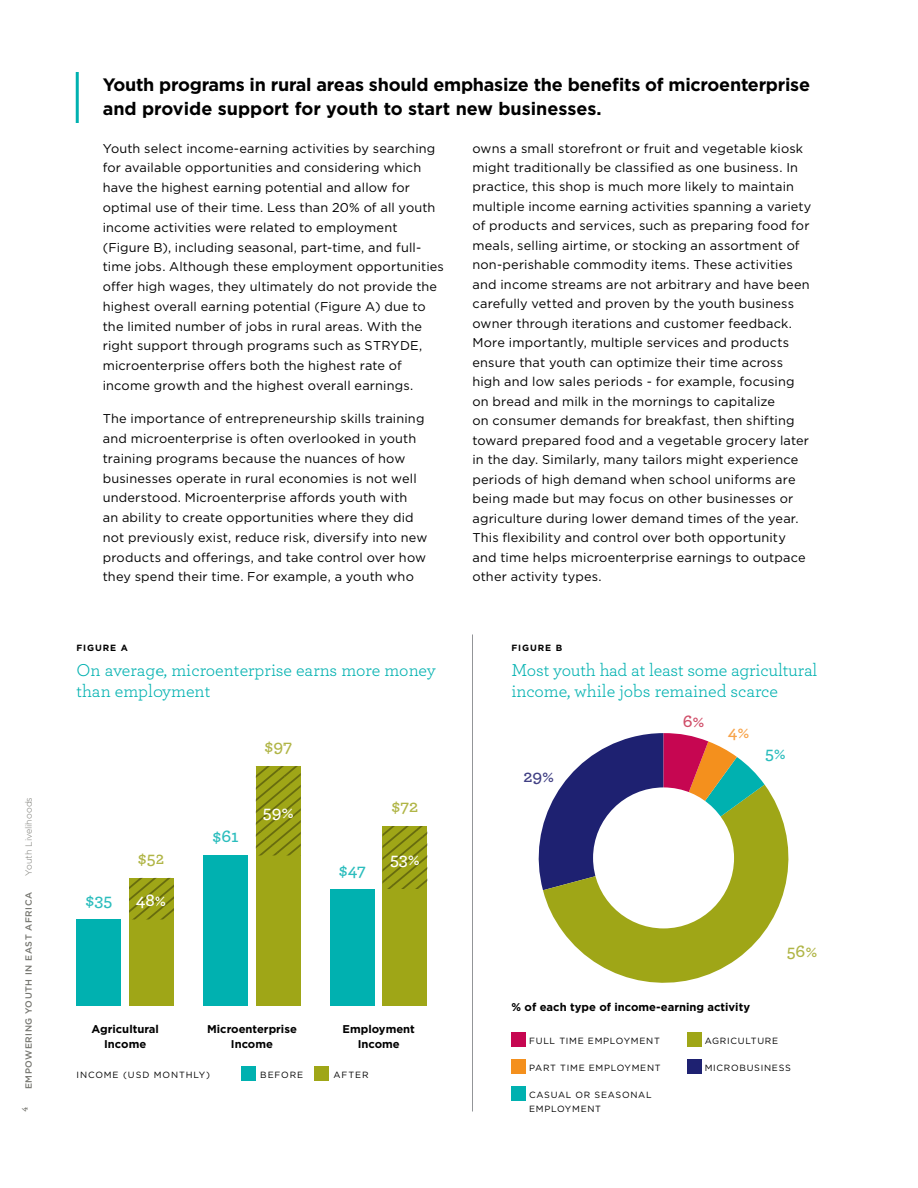
<style>
.page{position:relative;width:918px;height:1188px;background:#fff}
.page>*{position:absolute;margin:0;border:0;box-sizing:border-box;transform-origin:0 0}
.t1{font:18px/21px "Archer";letter-spacing:-.01em;color:#00b1b0}
.t2{font:700 18px/24px "Gotham";letter-spacing:-.015em;color:#000}
.t3{font:600 18px "Archer";letter-spacing:-.01em;color:#b0b546}
.t4{font:600 18px "Archer";color:#2bbdbd}
.t5{font:600 18px "Archer";color:#fff}
.t6{font:600 18px "Archer";color:#414084}
.t7{font:600 18px "Archer";color:#d04e69}
.t8{font:600 18px "Archer";color:#f7a349}
.t9{font:12.75px/19.5px "Gotham";letter-spacing:.015em;color:#000}
.t10{font:700 11.25px/15px "Gotham";color:#000;text-align:center}
.t11{font:9px/13.5px "Gotham";letter-spacing:.08em;color:#000}
.t12{font:500 9px "Gotham";letter-spacing:.06em;color:#767670}
.t13{font:9px "Gotham";letter-spacing:.1em;color:#000}
.t14{font:300 9px "Gotham";color:#767670}
.t15{font:700 9px "Gotham";letter-spacing:.1em;color:#000}
.s1{font-family:"Archer";font-size:15px}
</style>
<div class="page">
<hr style="left:76px;top:72px;width:3px;height:51px;background:#00b1b0">
<div style="left:512px;top:1032px;width:14px;height:15px;background:#c60651"></div>
<div style="left:687px;top:1032px;width:15px;height:15px;background:#9fa617"></div>
<div style="left:512px;top:1059px;width:14px;height:15px;background:#f4901d"></div>
<div style="left:687px;top:1059px;width:15px;height:15px;background:#1e2171"></div>
<div style="left:512px;top:1086px;width:14px;height:15px;background:#00b1b0"></div>
<svg style="left:543px;top:785px;width:246px;height:198px;fill:#9fa617"></svg>
<svg style="left:538px;top:733px;width:227px;height:157px"></svg>
<div style="left:593px;top:787px;width:141px;height:141px;background:#fff;border-radius:50%"></div>
<div style="left:241px;top:1066px;width:15px;height:15px;background:#00b1b0"></div>
<div style="left:314px;top:1066px;width:15px;height:15px;background:#9fa617"></div>
<div style="left:76px;top:920px;width:46px;height:86px;background:#00b1b0"></div>
<div style="left:129px;top:878px;width:45px;height:128px;background:#9fa617"></div>
<svg style="left:129px;top:878px;width:45px;height:42px"></svg>
<div style="left:203px;top:855px;width:45px;height:151px;background:#00b1b0"></div>
<div style="left:256px;top:766px;width:45px;height:240px;background:#9fa617"></div>
<svg style="left:256px;top:766px;width:45px;height:89px"></svg>
<div style="left:330px;top:889px;width:45px;height:117px;background:#00b1b0"></div>
<div style="left:382px;top:826px;width:46px;height:180px;background:#9fa617"></div>
<svg style="left:382px;top:826px;width:46px;height:63px"></svg>
<hr style="left:472px;top:634px;width:1px;height:478px;background:#939598">
<p class="t14" style="left:23px;top:876px;width:80px;rotate:-90deg">Youth Livelihoods</p>
<p class="t12" style="left:23px;top:1112px;width:221px;rotate:-90deg"><span class="s1">4</span> EMPOWERING YOUTH IN EAST AFRICA</p>
<h1 class="t2" style="left:103px;top:72px;width:709px">Youth programs in rural areas should emphasize the benefits of microenterprise and provide support for youth to start new businesses.</h1>
<p class="t9" style="left:103px;top:138px;width:343px">Youth select income-earning activities by searching for available opportunities and considering which have the highest earning potential and allow for optimal use of their time. Less than 20% of all youth income activities were related to employment (Figure B), including seasonal, part-time, and full&shy;time jobs. Although these employment opportunities offer high wages, they ultimately do not provide the highest overall earning potential (Figure A) due to the limited number of jobs in rural areas. With the right support through programs such as STRYDE, microenterprise offers both the highest rate of income growth and the highest overall earnings.</p>
<p class="t9" style="left:103px;top:409px;width:326px">The importance of entrepreneurship skills training and microenterprise is often overlooked in youth training programs because the nuances of how businesses operate in rural economies is not well understood. Microenterprise affords youth with<br>an ability to create opportunities where they did not previously exist, reduce risk, diversify into new products and offerings, and take control over how they spend their time. For example, a youth who</p>
<p class="t9" style="left:472px;top:138px;width:341px">owns a small storefront or fruit and vegetable kiosk might traditionally be classified as one business. In practice, this shop is much more likely to maintain multiple income earning activities spanning a variety of products and services, such as preparing food for meals, selling airtime, or stocking an assortment of non-perishable commodity items. These activities and income streams are not arbitrary and have been carefully vetted and proven by the youth business owner through iterations and customer feedback.<br>More importantly, multiple services and products ensure that youth can optimize their time across high and low sales periods - for example, focusing on bread and milk in the mornings to capitalize<br>on consumer demands for breakfast, then shifting toward prepared food and a vegetable grocery later in the day. Similarly, many tailors might experience periods of high demand when school uniforms are being made but may focus on other businesses or agriculture during lower demand times of the year.<br>This flexibility and control over both opportunity and time helps microenterprise earnings to outpace other activity types.</p>
<p class="t15" style="left:76px;top:642px;width:53px">FIGURE A</p>
<h1 class="t1" style="left:76px;top:659px;width:361px">On average, microenterprise earns more money than employment</h1>
<h1 class="t4" style="left:86px;top:886px;width:28px">$35</h1>
<h1 class="t3" style="left:138px;top:845px;width:29px">$52</h1>
<h1 class="t5" style="left:136px;top:886px;width:33px">48%</h1>
<h1 class="t4" style="left:213px;top:823px;width:28px">$61</h1>
<h1 class="t3" style="left:265px;top:733px;width:29px">$97</h1>
<h1 class="t5" style="left:263px;top:798px;width:32px">59%</h1>
<h1 class="t4" style="left:339px;top:856px;width:29px">$47</h1>
<h1 class="t3" style="left:392px;top:793px;width:28px">$72</h1>
<h1 class="t5" style="left:390px;top:845px;width:31px">53%</h1>
<p class="t10" style="left:92px;top:1021px;width:69px">Agricultural<br>Income</p>
<p class="t10" style="left:207px;top:1021px;width:91px">Microenterprise<br>Income</p>
<p class="t10" style="left:343px;top:1021px;width:74px">Employment<br>Income</p>
<p class="t13" style="left:76px;top:1069px;width:135px">INCOME (USD MONTHLY)</p>
<p class="t11" style="left:260px;top:1068px;width:44px">BEFORE</p>
<p class="t11" style="left:334px;top:1068px;width:36px">AFTER</p>
<p class="t15" style="left:512px;top:642px;width:52px">FIGURE B</p>
<h1 class="t1" style="left:512px;top:659px;width:307px">Most youth had at least some agricultural income, while jobs remained scarce</h1>
<h1 class="t6" style="left:523px;top:763px;width:32px">29%</h1>
<h1 class="t7" style="left:683px;top:707px;width:23px">6%</h1>
<h1 class="t8" style="left:728px;top:718px;width:23px">4%</h1>
<h1 class="t4" style="left:765px;top:739px;width:23px">5%</h1>
<h1 class="t3" style="left:787px;top:938px;width:32px">56%</h1>
<p class="t10" style="left:512px;top:999px;width:240px">% of each type of income-earning activity</p>
<p class="t11" style="left:529px;top:1034px;width:132px">FULL TIME EMPLOYMENT</p>
<p class="t11" style="left:705px;top:1034px;width:75px">AGRICULTURE</p>
<p class="t11" style="left:529px;top:1061px;width:133px">PART TIME EMPLOYMENT</p>
<p class="t11" style="left:705px;top:1061px;width:88px">MICROBUSINESS</p>
<p class="t11" style="left:529px;top:1088px;width:124px">CASUAL OR SEASONAL<br>EMPLOYMENT</p>
</div>
